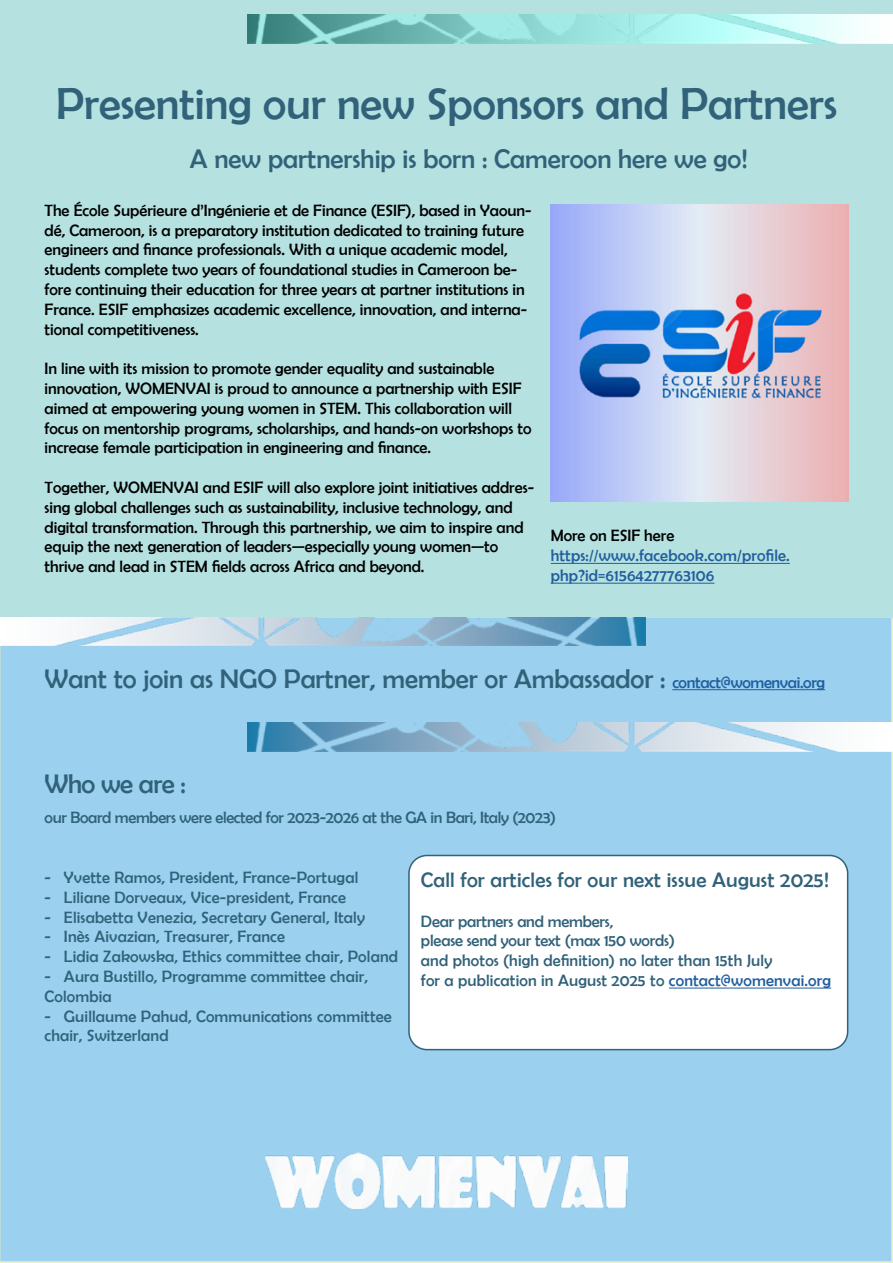
<style>
.page{position:relative;width:893px;height:1263px;background:#fff}
.page>*{position:absolute;margin:0;border:0;box-sizing:border-box;transform-origin:0 0}
.t1{font:45px "Berlin Sans FB";color:#31627a}
.t2{font:27px "Berlin Sans FB";color:#31627a}
.t3{font:21px "Berlin Sans FB";letter-spacing:.01em;color:#31627a}
.t4{font:16.5px/19.8px "Berlin Sans FB";color:#000}
.t5{font:16.5px/19.8px "Berlin Sans FB";letter-spacing:.01em;color:#31627a}
.t6{font:16.5px "Berlin Sans FB";letter-spacing:-.02em;color:#31627a}
.t7{font:16.5px/19.8px "Berlin Sans FB";letter-spacing:.01em;color:#215e9e}
.s1{font-size:16.5px;color:#215e9e}
.s2{color:#215e9e}
</style>
<div class="page">
<div style="left:0;top:617px;width:893px;height:646px;background:#9bd1ef"></div>
<div style="left:0;top:0;width:893px;height:617px;background:#b5e1e0"></div>
<div style="left:409px;top:855px;width:439px;height:194px;background:#fff;border-radius:18px"></div>
<div style="left:408px;top:855px;width:440px;height:195px;border:2px solid #31627a;border-radius:18px"></div>
<hr style="left:672px;top:689px;width:153px;height:1px;background:#215e9e">
<hr style="left:669px;top:988px;width:162px;height:1px;background:#215e9e">
<hr style="left:551px;top:563px;width:239px;height:1px;background:#215e9e">
<hr style="left:551px;top:583px;width:163px;height:1px;background:#215e9e">
<img style="left:247px;top:723px;width:646px;height:29px">
<img style="left:0;top:617px;width:645px;height:29px">
<img style="left:551px;top:204px;width:297px;height:297px">
<img style="left:265px;top:1153px;width:363px;height:56px">
<svg style="left:247px;top:14px;width:646px;height:29px"></svg>
<h1 class="t1" style="left:56px;top:78px;width:783px">Presenting our new Sponsors and Partners</h1>
<h2 class="t2" style="left:190px;top:144px;width:559px">A new partnership is born : Cameroon here we go!</h2>
<p class="t4" style="left:45px;top:200px;width:488px">The École Supérieure d’Ingénierie et de Finance (ESIF), based in Yaoun&shy;dé, Cameroon, is a preparatory institution dedicated to training future engineers and finance professionals. With a unique academic model, students complete two years of foundational studies in Cameroon be&shy;fore continuing their education for three years at partner institutions in France. ESIF emphasizes academic excellence, innovation, and interna&shy;tional competitiveness.</p>
<p class="t4" style="left:45px;top:358px;width:489px">In line with its mission to promote gender equality and sustainable innovation, WOMENVAI is proud to announce a partnership with ESIF aimed at empowering young women in STEM. This collaboration will focus on mentorship programs, scholarships, and hands-on workshops to increase female participation in engineering and finance.</p>
<p class="t4" style="left:45px;top:477px;width:491px">Together, WOMENVAI and ESIF will also explore joint initiatives addres&shy;sing global challenges such as sustainability, inclusive technology, and digital transformation. Through this partnership, we aim to inspire and equip the next generation of leaders—especially young women—to thrive and lead in STEM fields across Africa and beyond.</p>
<p class="t4" style="left:551px;top:526px;width:125px">More on ESIF here</p>
<p class="t7" style="left:551px;top:546px;width:241px">https://www.facebook.com/profile. php?id=61564277763106</p>
<h2 class="t2" style="left:45px;top:663px;width:782px">Want to join as NGO Partner, member or Ambassador : <span class="s1">contact@womenvai.org</span></h2>
<h2 class="t2" style="left:45px;top:769px;width:143px">Who we are :</h2>
<p class="t6" style="left:45px;top:809px;width:513px">our Board members were elected for 2023-2026 at the GA in Bari, Italy (2023)</p>
<p class="t5" style="left:45px;top:867px;width:315px">- Yvette Ramos, President, France-Portugal</p>
<p class="t5" style="left:45px;top:887px;width:303px">- Liliane Dorveaux, Vice-president, France</p>
<p class="t5" style="left:45px;top:907px;width:322px">- Elisabetta Venezia, Secretary General, Italy</p>
<p class="t5" style="left:45px;top:927px;width:242px">- Inès Aivazian, Treasurer, France</p>
<p class="t5" style="left:45px;top:946px;width:355px">- Lidia Zakowska, Ethics committee chair, Poland</p>
<p class="t5" style="left:45px;top:966px;width:325px">- Aura Bustillo, Programme committee chair,<br>Colombia</p>
<p class="t5" style="left:45px;top:1006px;width:349px">- Guillaume Pahud, Communications committee chair, Switzerland</p>
<p class="t3" style="left:421px;top:868px;width:409px">Call for articles for our next issue August 2025!</p>
<p class="t5" style="left:421px;top:911px;width:412px">Dear partners and members,<br>please send your text (max 150 words)<br>and photos (high definition) no later than 15th July<br>for a publication in August 2025 to <span class="s2">contact@womenvai.org</span></p>
</div>
